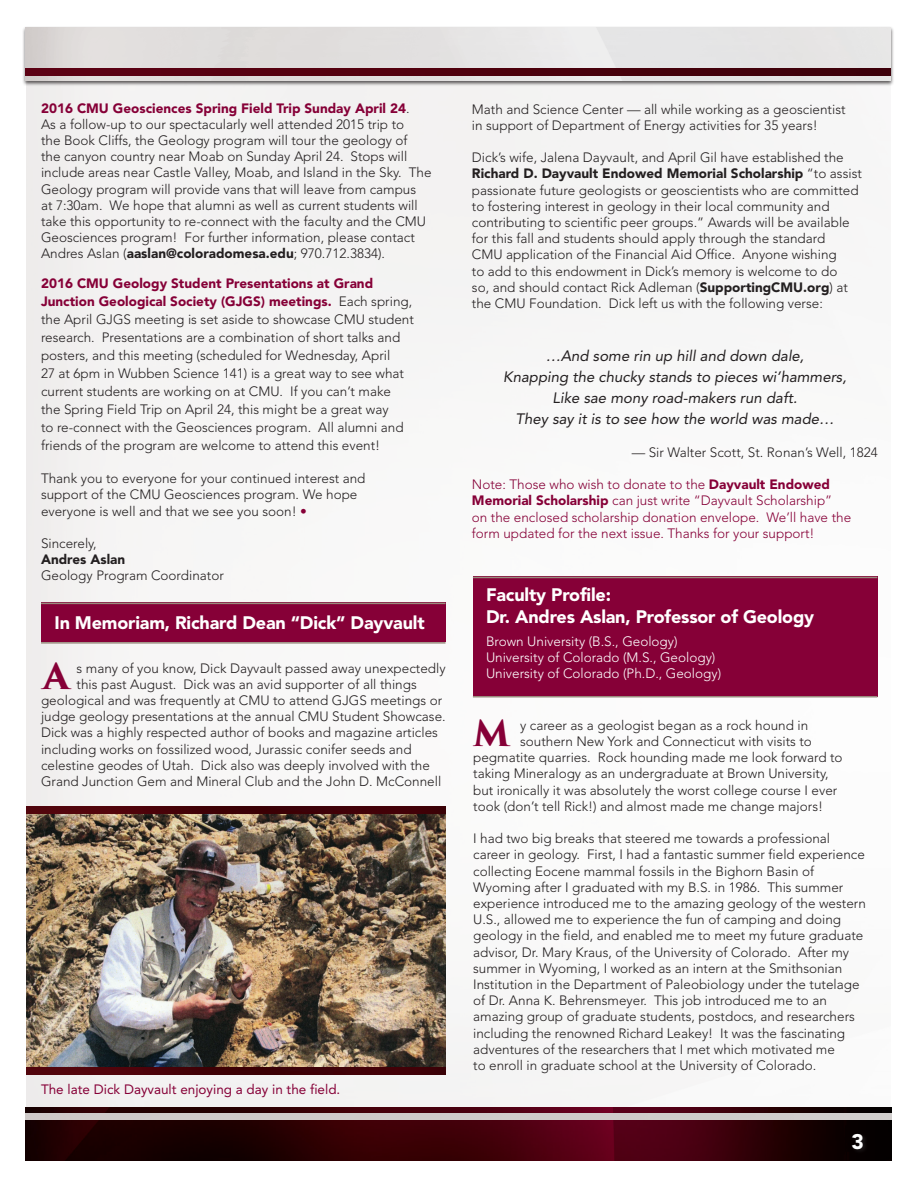
<style>
.page{position:relative;width:918px;height:1188px;background:#fff}
.page>*{position:absolute;margin:0;border:0;box-sizing:border-box;transform-origin:0 0}
.t1{font:700 34.95px "Trajan Pro 3";color:#860037}
.t2{font:900 21px "Avenir";color:#fff}
.t3{font:900 18px/21.6px "Avenir";letter-spacing:-.01em;color:#fff}
.t4{font:italic 15px/21px "Avenir";color:#231f20;text-align:center}
.t5{font:300 13.5px/16.2px "Avenir";color:#231f20}
.t6{font:300 13.5px/16.2px "Avenir";color:#860037}
.t7{font:300 13.5px/16.2px "Avenir";color:#fff}
.t8{font:13.5px "Avenir";color:#860037}
.t9{font:900 13.5px "Avenir";color:#231f20}
.s1{font-weight:900;color:#860037}
.s2{font-weight:900}
.s3{color:#860037}
</style>
<div class="page">
<div style="left:27px;top:87px;width:851px;height:1020px;background:#f7f6f6"></div>
<div style="left:22px;top:26px;width:873px;height:61px;background:#231f20;opacity:.75"></div>
<img style="left:26px;top:27px;width:865px;height:54px">
<img style="left:26px;top:1107px;width:866px;height:54px">
<div style="left:26px;top:1113px;width:866px;height:7px;background:#cfcbca"></div>
<img style="left:26px;top:69px;width:864px;height:6px">
<div style="left:851px;top:1133px;width:17px;height:21px;background:#0c0707"></div>
<div style="left:41px;top:603px;width:405px;height:39px;background:#860037"></div>
<hr style="left:41px;top:642px;width:405px;height:2px;background:#998b7d">
<hr style="left:41px;top:603px;width:405px;height:1px;background:#998b7d">
<img style="left:27px;top:813px;width:419px;height:255px">
<img style="left:27px;top:1068px;width:419px;height:6px">
<img style="left:27px;top:807px;width:419px;height:6px">
<div style="left:473px;top:577px;width:404px;height:120px;background:#860037"></div>
<hr style="left:473px;top:696px;width:404px;height:2px;background:#998b7d">
<hr style="left:473px;top:577px;width:404px;height:1px;background:#998b7d">
<p class="t5" style="left:41px;top:100px;width:392px"><span class="s1">2016 CMU Geosciences Spring Field Trip Sunday April 24</span>.<br>As a follow-up to our spectacularly well attended 2015 trip to<br>the Book Cliffs, the Geology program will tour the geology of<br>the canyon country near Moab on Sunday April 24. Stops will include areas near Castle Valley, Moab, and Island in the Sky. The Geology program will provide vans that will leave from campus<br>at 7:30am. We hope that alumni as well as current students will take this opportunity to re-connect with the faculty and the CMU Geosciences program! For further information, please contact Andres Aslan (<span class="s2">aaslan@coloradomesa.edu</span>; 970.712.3834).</p>
<p class="t5" style="left:41px;top:274px;width:374px;line-height:18px"><span class="s1">2016 CMU Geology Student Presentations at Grand Junction Geological Society (GJGS) meetings.</span> Each spring, the April GJGS meeting is set aside to showcase CMU student research. Presentations are a combination of short talks and posters, and this meeting (scheduled for Wednesday, April<br>27 at 6pm in Wubben Science 141) is a great way to see what current students are working on at CMU. If you can’t make<br>the Spring Field Trip on April 24, this might be a great way<br>to re-connect with the Geosciences program. All alumni and friends of the program are welcome to attend this event!</p>
<p class="t5" style="left:41px;top:470px;width:326px">Thank you to everyone for your continued interest and support of the CMU Geosciences program. We hope everyone is well and that we see you soon! <span class="s3">•</span></p>
<p class="t5" style="left:41px;top:535px;width:57px">Sincerely,</p>
<p class="t9" style="left:41px;top:551px;width:86px">Andres Aslan</p>
<p class="t5" style="left:41px;top:568px;width:184px">Geology Program Coordinator</p>
<h3 class="t3" style="left:55px;top:612px;width:372px">In Memoriam, Richard Dean “Dick” Dayvault</h3>
<h1 class="t1" style="left:43px;top:650px;width:28px">A</h1>
<p class="t5" style="left:77px;top:660px;width:370px">s many of you know, Dick Dayvault passed away unexpectedly</p>
<p class="t5" style="left:77px;top:676px;width:342px">this past August. Dick was an avid supporter of all things</p>
<p class="t5" style="left:41px;top:692px;width:403px">geological and was frequently at CMU to attend GJGS meetings or</p>
<p class="t5" style="left:41px;top:708px;width:406px">judge geology presentations at the annual CMU Student Showcase.</p>
<p class="t5" style="left:41px;top:725px;width:398px">Dick was a highly respected author of books and magazine articles</p>
<p class="t5" style="left:41px;top:741px;width:372px">including works on fossilized wood, Jurassic conifer seeds and</p>
<p class="t5" style="left:41px;top:757px;width:390px">celestine geodes of Utah. Dick also was deeply involved with the</p>
<p class="t5" style="left:41px;top:773px;width:402px">Grand Junction Gem and Mineral Club and the John D. McConnell</p>
<p class="t8" style="left:41px;top:1081px;width:301px">The late Dick Dayvault enjoying a day in the field.</p>
<p class="t5" style="left:472px;top:101px;width:375px">Math and Science Center — all while working as a geoscientist in support of Department of Energy activities for 35 years!</p>
<p class="t5" style="left:472px;top:150px;width:392px">Dick’s wife, Jalena Dayvault, and April Gil have established the <span class="s2">Richard D. Dayvault Endowed Memorial Scholarship</span> “to assist passionate future geologists or geoscientists who are committed to fostering interest in geology in their local community and contributing to scientific peer groups.” Awards will be available for this fall and students should apply through the standard<br>CMU application of the Financial Aid Office. Anyone wishing<br>to add to this endowment in Dick’s memory is welcome to do<br>so, and should contact Rick Adleman (<span class="s2">SupportingCMU.org</span>) at the CMU Foundation. Dick left us with the following verse:</p>
<p class="t4" style="left:503px;top:346px;width:345px">…And some rin up hill and down dale,<br>Knapping the chucky stands to pieces wi’hammers, Like sae mony road-makers run daft.<br>They say it is to see how the world was made…</p>
<p class="t5" style="left:632px;top:444px;width:248px">— Sir Walter Scott, St. Ronan’s Well, 1824</p>
<p class="t6" style="left:472px;top:477px;width:381px">Note: Those who wish to donate to the <span class="s2">Dayvault Endowed Memorial Scholarship</span> can just write “Dayvault Scholarship”<br>on the enclosed scholarship donation envelope. We’ll have the form updated for the next issue. Thanks for your support!</p>
<h3 class="t3" style="left:486px;top:584px;width:330px">Faculty Profile:<br>Dr. Andres Aslan, Professor of Geology</h3>
<p class="t7" style="left:486px;top:633px;width:237px">Brown University (B.S., Geology)<br>University of Colorado (M.S., Geology)<br>University of Colorado (Ph.D., Geology)</p>
<h1 class="t1" style="left:473px;top:707px;width:39px">M</h1>
<p class="t5" style="left:520px;top:717px;width:290px">y career as a geologist began as a rock hound in</p>
<p class="t5" style="left:520px;top:733px;width:293px">southern New York and Connecticut with visits to</p>
<p class="t5" style="left:473px;top:750px;width:371px">pegmatite quarries. Rock hounding made me look forward to</p>
<p class="t5" style="left:473px;top:766px;width:357px">taking Mineralogy as an undergraduate at Brown University,</p>
<p class="t5" style="left:473px;top:782px;width:366px">but ironically it was absolutely the worst college course I ever</p>
<p class="t5" style="left:473px;top:798px;width:351px">took (don’t tell Rick!) and almost made me change majors!</p>
<p class="t5" style="left:473px;top:831px;width:394px">I had two big breaks that steered me towards a professional career in geology. First, I had a fantastic summer field experience collecting Eocene mammal fossils in the Bighorn Basin of Wyoming after I graduated with my B.S. in 1986. This summer experience introduced me to the amazing geology of the western U.S., allowed me to experience the fun of camping and doing geology in the field, and enabled me to meet my future graduate advisor, Dr. Mary Kraus, of the University of Colorado. After my summer in Wyoming, I worked as an intern at the Smithsonian Institution in the Department of Paleobiology under the tutelage of Dr. Anna K. Behrensmeyer. This job introduced me to an amazing group of graduate students, postdocs, and researchers including the renowned Richard Leakey! It was the fascinating adventures of the researchers that I met which motivated me<br>to enroll in graduate school at the University of Colorado.</p>
<h2 class="t2" style="left:852px;top:1129px;width:14px">3</h2>
</div>
